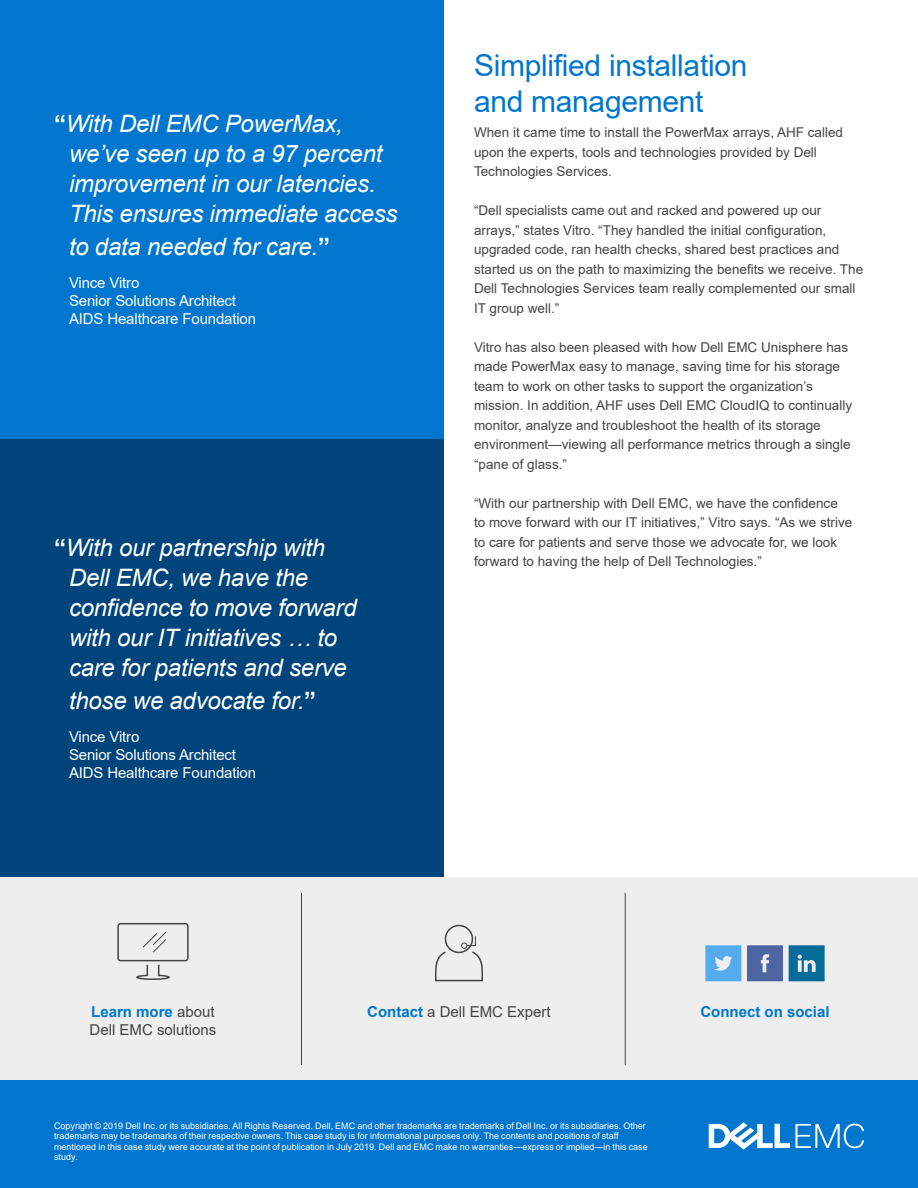
<style>
.page{position:relative;width:918px;height:1188px;background:#fff}
.page>*{position:absolute;margin:0;border:0;box-sizing:border-box;transform-origin:0 0}
.t1{font:30px/36px "Arial";letter-spacing:-.01em;color:#0076ce}
.t2{font:italic 24px/30px "Arial";letter-spacing:-.01em;color:#fff}
.t3{font:15px/18px "Arial";letter-spacing:-.01em;color:#fff}
.t4{font:15px "Arial";color:#444}
.t5{font:700 15px "Arial";color:#0076ce}
.t6{font:13.5px/19.5px "Arial";color:#444}
.t7{font:9px/10.5px "Arial";color:#fff}
.s1{font-weight:700;font-style:normal}
.s2{font-weight:400;color:#444}
.s3{font-weight:700;color:#0076ce}
</style>
<div class="page">
<div style="left:0;top:0;width:444px;height:439px;background:#0076ce"></div>
<div style="left:0;top:439px;width:444px;height:439px;background:#00447c"></div>
<div style="left:0;top:1080px;width:918px;height:108px;background:#0076ce"></div>
<div style="left:0;top:878px;width:918px;height:202px;background:#eee"></div>
<hr style="left:301px;top:893px;width:1px;height:172px;background:#444">
<hr style="left:625px;top:893px;width:1px;height:172px;background:#444">
<div style="left:445px;top:925px;width:28px;height:28px;border:2px solid #444;border-radius:50%"></div>
<svg style="left:435px;top:935px;width:48px;height:47px"></svg>
<div style="left:117px;top:923px;width:72px;height:38px;border:2px solid #444;border-radius:2px"></div>
<svg style="left:142px;top:932px;width:24px;height:21px"></svg>
<svg style="left:136px;top:964px;width:34px;height:16px"></svg>
<svg style="left:709px;top:1122px;width:155px;height:28px"></svg>
<svg style="left:747px;top:945px;width:36px;height:36px"></svg>
<svg style="left:705px;top:945px;width:36px;height:36px"></svg>
<svg style="left:789px;top:945px;width:36px;height:36px"></svg>
<h2 class="t2" style="left:69px;top:109px;width:330px;text-indent:-15px"><span class="s1">“</span>With Dell EMC PowerMax, we’ve seen up to a 97 percent improvement in our latencies.<br>This ensures immediate access</h2>
<h2 class="t2" style="left:69px;top:232px;width:263px">to data needed for care.<span class="s1">”</span></h2>
<p class="t3" style="left:69px;top:274px;width:189px">Vince Vitro<br>Senior Solutions Architect<br>AIDS Healthcare Foundation</p>
<h2 class="t2" style="left:69px;top:533px;width:289px;text-indent:-15px"><span class="s1">“</span>With our partnership with<br>Dell EMC, we have the confidence to move forward with our IT initiatives … to care for patients and serve</h2>
<h2 class="t2" style="left:69px;top:686px;width:249px">those we advocate for.<span class="s1">”</span></h2>
<p class="t3" style="left:69px;top:727px;width:189px">Vince Vitro<br>Senior Solutions Architect<br>AIDS Healthcare Foundation</p>
<h1 class="t1" style="left:474px;top:47px;width:275px">Simplified installation and management</h1>
<p class="t6" style="left:474px;top:123px;width:371px">When it came time to install the PowerMax arrays, AHF called upon the experts, tools and technologies provided by Dell<br>Technologies Services.</p>
<p class="t6" style="left:474px;top:201px;width:391px">“Dell specialists came out and racked and powered up our arrays,” states Vitro. “They handled the initial configuration, upgraded code, ran health checks, shared best practices and started us on the path to maximizing the benefits we receive. The Dell Technologies Services team really complemented our small IT group well.”</p>
<p class="t6" style="left:474px;top:337px;width:380px">Vitro has also been pleased with how Dell EMC Unisphere has made PowerMax easy to manage, saving time for his storage team to work on other tasks to support the organization’s mission. In addition, AHF uses Dell EMC CloudIQ to continually monitor, analyze and troubleshoot the health of its storage environment—viewing all performance metrics through a single “pane of glass.”</p>
<p class="t6" style="left:474px;top:493px;width:380px">“With our partnership with Dell EMC, we have the confidence to move forward with our IT initiatives,” Vitro says. “As we strive to care for patients and serve those we advocate for, we look forward to having the help of Dell Technologies.”</p>
<p class="t5" style="left:91px;top:1001px;width:125px">Learn more <span class="s2">about</span></p>
<p class="t5" style="left:700px;top:1001px;width:131px">Connect on social</p>
<p class="t4" style="left:90px;top:1020px;width:128px">Dell EMC solutions</p>
<p class="t4" style="left:367px;top:1002px;width:185px"><span class="s3">Contact</span> a Dell EMC Expert</p>
<p class="t7" style="left:54px;top:1120px;width:595px">Copyright © 2019 Dell Inc. or its subsidiaries. All Rights Reserved. Dell, EMC and other trademarks are trademarks of Dell Inc. or its subsidiaries. Other trademarks may be trademarks of their respective owners. This case study is for informational purposes only. The contents and positions of staff mentioned in this case study were accurate at the point of publication in July 2019. Dell and EMC make no warranties—express or implied—in this case study.</p>
</div>
